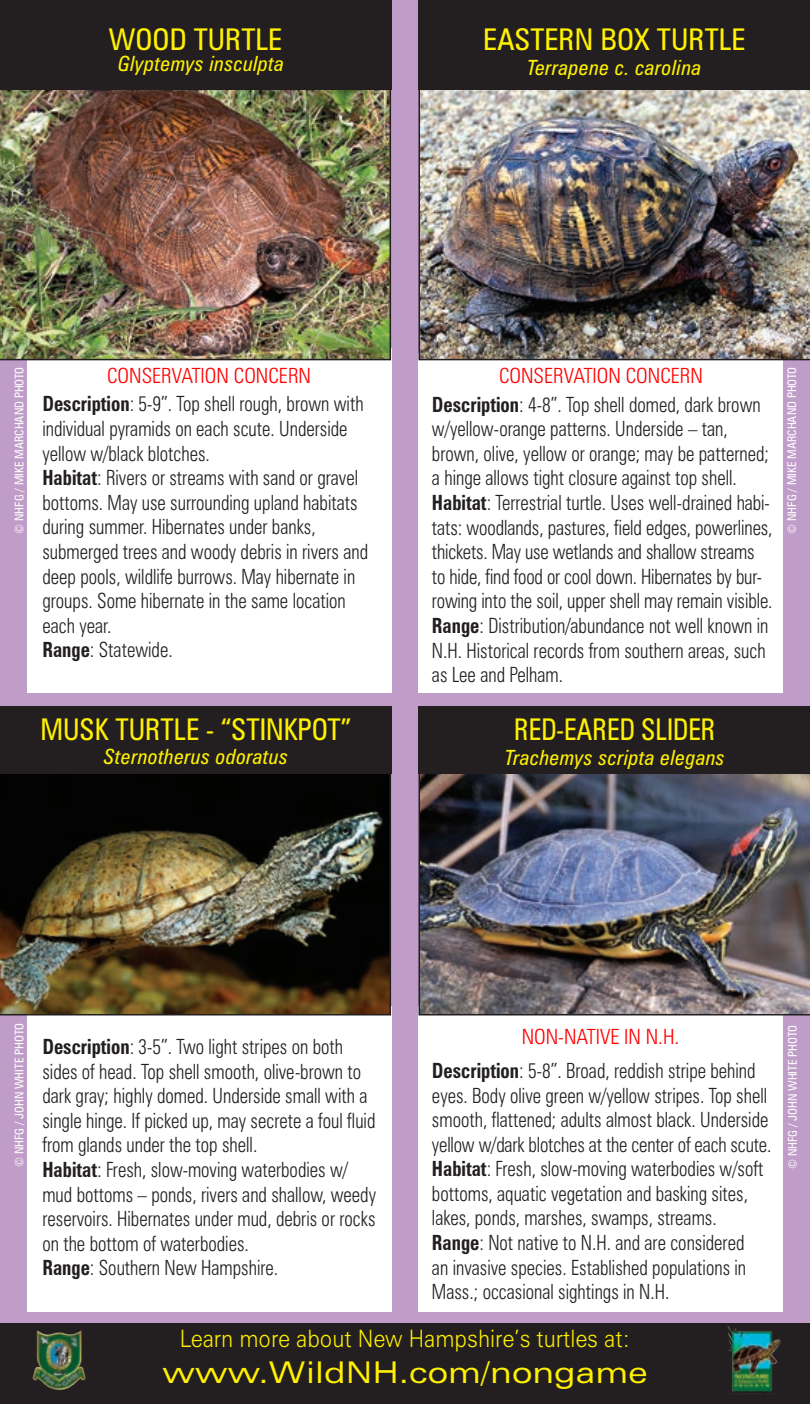
<style>
.page{position:relative;width:810px;height:1404px;background:#c09cc8}
.page>*{position:absolute;margin:0;border:0;box-sizing:border-box;transform-origin:0 0}
.Photo_Credit{font:condensed 30px "Zurich BT";color:#fff101}
.Body_text{font:expanded 30px "Zurich BT";color:#fff101}
.Photo_Credit-2{font:condensed 30px "Zurich BT";color:#fff101;scale:.95 1}
.Photo_Credit-3{font:condensed 30px "Zurich BT";color:#fff101;scale:.9 1}
.Body_text-2{font:300 24px "Zurich BT";color:#fff101;scale:.9 1}
.Body_text-3{font:300 condensed 21px/24.6px "Zurich BT";color:#231f20;scale:.9 1}
.Subhead_1{font:italic condensed 21px "Zurich BT";letter-spacing:.02em;color:#fff101}
.Body_text-4{font:300 condensed 21px "Zurich BT";color:#f00}
.Photo_Credit-4{font:condensed 12px "Zurich BT";color:#fff}
.s1{font-weight:700}
</style>
<div class="page">
<div style="left:0;top:1323px;width:810px;height:81px;background:#231f20"></div>
<div style="left:27px;top:348px;width:364px;height:344px;background:#fff"></div>
<div style="left:418px;top:353px;width:365px;height:339px;background:#fff"></div>
<div style="left:27px;top:1006px;width:364px;height:305px;background:#fff"></div>
<div style="left:418px;top:1006px;width:365px;height:305px;background:#fff"></div>
<img style="left:418px;top:89px;width:392px;height:271px">
<div style="left:418px;top:0;width:392px;height:89px;background:#231f20"></div>
<img style="left:0;top:89px;width:391px;height:271px">
<div style="left:0;top:0;width:391px;height:89px;background:#231f20"></div>
<img style="left:0;top:774px;width:391px;height:242px">
<div style="left:0;top:706px;width:391px;height:68px;background:#231f20"></div>
<img style="left:727px;top:1326px;width:54px;height:68px">
<img style="left:32px;top:1330px;width:54px;height:60px">
<img style="left:418px;top:774px;width:392px;height:242px">
<div style="left:418px;top:706px;width:392px;height:68px;background:#231f20"></div>
<p class="Photo_Credit" style="left:109px;top:21px;width:175px">WOOD TURTLE</p>
<p class="Subhead_1" style="left:118px;top:51px;width:168px">Glyptemys insculpta</p>
<p class="Photo_Credit" style="left:483px;top:21px;width:264px">EASTERN BOX TURTLE</p>
<p class="Subhead_1" style="left:527px;top:54px;width:176px">Terrapene c. carolina</p>
<p class="Photo_Credit-4" style="left:12px;top:534px;width:169px;rotate:-90deg">© NHFG / MIKE MARCHAND PHOTO</p>
<p class="Photo_Credit-4" style="left:785px;top:534px;width:169px;rotate:-90deg">© NHFG / MIKE MARCHAND PHOTO</p>
<p class="Body_text-4" style="left:107px;top:363px;width:205px">CONSERVATION CONCERN</p>
<p class="Body_text-4" style="left:499px;top:363px;width:205px">CONSERVATION CONCERN</p>
<p class="Body_text-3" style="left:42px;top:392px;width:358px"><span class="s1">Description</span>: 5-9”. Top shell rough, brown with individual pyramids on each scute. Underside yellow w/black blotches.</p>
<p class="Body_text-3" style="left:42px;top:465px;width:364px"><span class="s1">Habitat</span>: Rivers or streams with sand or gravel bottoms. May use surrounding upland habitats during summer. Hibernates under banks, submerged trees and woody debris in rivers and deep pools, wildlife burrows. May hibernate in groups. Some hibernate in the same location each year.</p>
<p class="Body_text-3" style="left:42px;top:637px;width:146px"><span class="s1">Range</span>: Statewide.</p>
<p class="Body_text-3" style="left:432px;top:392px;width:376px"><span class="s1">Description</span>: 4-8”. Top shell domed, dark brown w/yellow-orange patterns. Underside – tan, brown, olive, yellow or orange; may be patterned; a hinge allows tight closure against top shell.</p>
<p class="Body_text-3" style="left:432px;top:490px;width:380px"><span class="s1">Habitat</span>: Terrestrial turtle. Uses well-drained habi&shy;tats: woodlands, pastures, field edges, powerlines, thickets. May use wetlands and shallow streams to hide, find food or cool down. Hibernates by bur&shy;rowing into the soil, upper shell may remain visible.</p>
<p class="Body_text-3" style="left:432px;top:613px;width:375px"><span class="s1">Range</span>: Distribution/abundance not well known in<br>N.H. Historical records from southern areas, such as Lee and Pelham.</p>
<p class="Photo_Credit-2" style="left:41px;top:711px;width:329px">MUSK TURTLE - “STINKPOT”</p>
<p class="Subhead_1" style="left:104px;top:744px;width:186px">Sternotherus odoratus</p>
<p class="Photo_Credit-3" style="left:514px;top:712px;width:225px">RED-EARED SLIDER</p>
<p class="Subhead_1" style="left:505px;top:744px;width:221px">Trachemys scripta elegans</p>
<p class="Photo_Credit-4" style="left:12px;top:1167px;width:146px;rotate:-90deg">© NHFG / JOHN WHITE PHOTO</p>
<p class="Photo_Credit-4" style="left:785px;top:1169px;width:146px;rotate:-90deg">© NHFG / JOHN WHITE PHOTO</p>
<p class="Body_text-4" style="left:522px;top:1023px;width:159px">NON-NATIVE IN N.H.</p>
<p class="Body_text-3" style="left:42px;top:1034px;width:372px"><span class="s1">Description</span>: 3-5”. Two light stripes on both sides of head. Top shell smooth, olive-brown to dark gray; highly domed. Underside small with a single hinge. If picked up, may secrete a foul fluid from glands under the top shell.</p>
<p class="Body_text-3" style="left:42px;top:1157px;width:372px"><span class="s1">Habitat</span>: Fresh, slow-moving waterbodies w/ mud bottoms – ponds, rivers and shallow, weedy reservoirs. Hibernates under mud, debris or rocks on the bottom of waterbodies.</p>
<p class="Body_text-3" style="left:42px;top:1255px;width:263px"><span class="s1">Range</span>: Southern New Hampshire.</p>
<p class="Body_text-3" style="left:432px;top:1058px;width:374px"><span class="s1">Description</span>: 5-8”. Broad, reddish stripe behind eyes. Body olive green w/yellow stripes. Top shell</p>
<p class="Body_text-3" style="left:432px;top:1107px;width:379px">smooth, flattened; adults almost black. Underside yellow w/dark blotches at the center of each scute.</p>
<p class="Body_text-3" style="left:432px;top:1156px;width:370px"><span class="s1">Habitat</span>: Fresh, slow-moving waterbodies w/soft bottoms, aquatic vegetation and basking sites, lakes, ponds, marshes, swamps, streams.</p>
<p class="Body_text-3" style="left:432px;top:1230px;width:351px;text-align:justify"><span class="s1">Range</span>: Not native to N.H. and are considered an invasive species. Established populations in Mass.; occasional sightings in N.H.</p>
<p class="Body_text-2" style="left:180px;top:1324px;width:502px">Learn more about New Hampshire’s turtles at:</p>
<p class="Body_text" style="left:163px;top:1355px;width:486px">www.WildNH.com/nongame</p>
</div>
